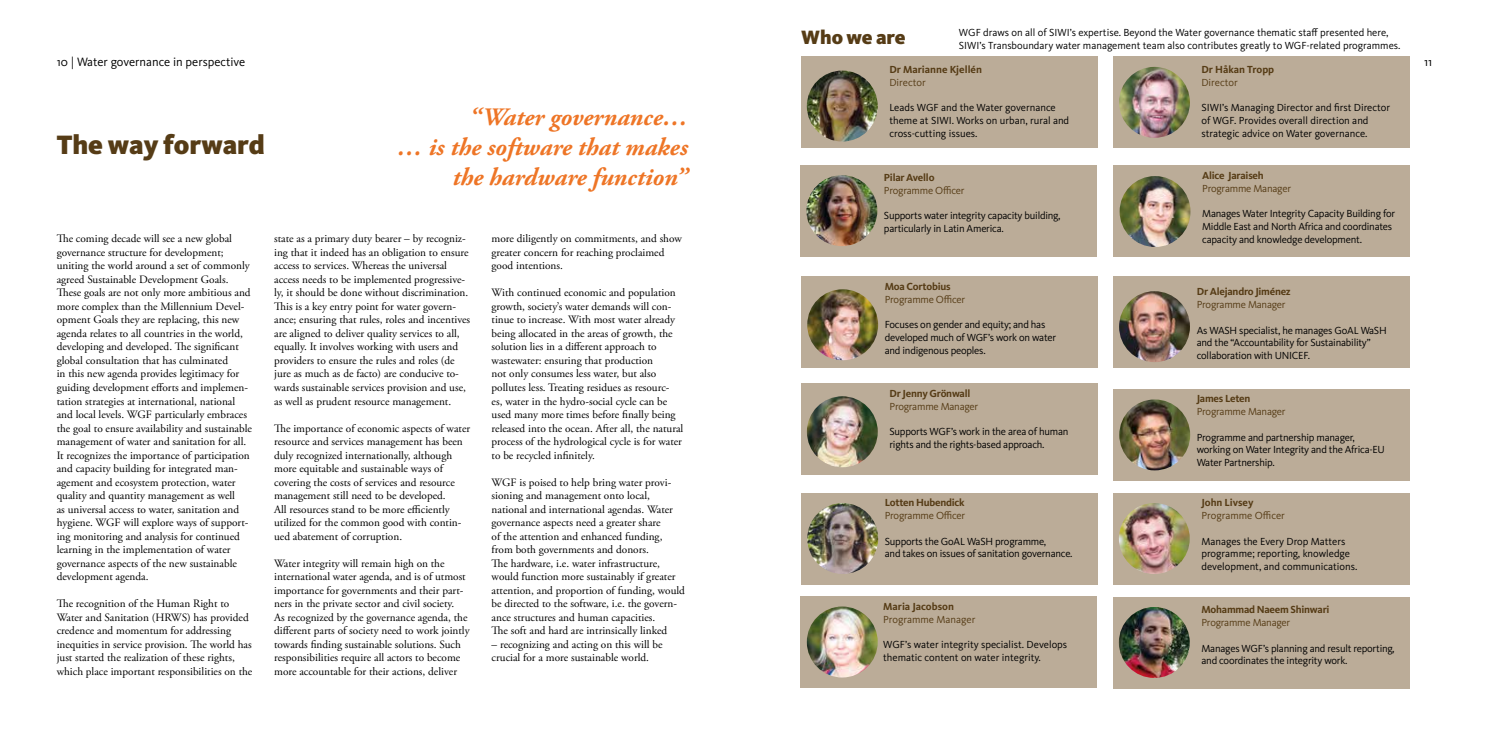
<style>
.page{position:relative;width:1489px;height:745px;background:#fff}
.page>*{position:absolute;margin:0;border:0;box-sizing:border-box;transform-origin:0 0}
.t1{font:900 27.5px "Kievit OT";letter-spacing:-.005em;color:#563c16}
.t2{font:italic 700 25px/30px "Adobe Garamond Pro";color:#ee7526;text-align:right}
.t3{font:900 20px "Kievit OT";color:#563c16}
.t4{font:12.5px "Kievit OT";color:#000}
.t5{font:11.25px/13.5px "Adobe Garamond Pro";color:#000}
.t6{font:10.62px/12.8px "Kievit OT";letter-spacing:-.02em;color:#000}
.t7{font:10.62px/12.8px "Kievit OT";color:#000}
.t8{font:10.62px "Kievit OT";letter-spacing:-.02em;color:#563c16}
.t9{font:700 10.62px "Kievit OT";letter-spacing:-.02em;color:#563c16}
.t10{font:10.62px "Kievit OT";color:#563c16}
.t11{font:700 10.62px "Kievit OT";color:#563c16}
</style>
<div class="page">
<div style="left:1113px;top:597px;width:295px;height:91px;background:#bbac98"></div>
<div style="left:800px;top:165px;width:296px;height:91px;background:#bbac98"></div>
<div style="left:1113px;top:492px;width:295px;height:91px;background:#bbac98"></div>
<div style="left:801px;top:492px;width:296px;height:91px;background:#bbac98"></div>
<div style="left:801px;top:383px;width:296px;height:91px;background:#bbac98"></div>
<div style="left:801px;top:276px;width:296px;height:91px;background:#bbac98"></div>
<div style="left:1113px;top:165px;width:296px;height:91px;background:#bbac98"></div>
<div style="left:1113px;top:389px;width:295px;height:91px;background:#bbac98"></div>
<div style="left:801px;top:57px;width:296px;height:91px;background:#bbac98"></div>
<div style="left:1113px;top:57px;width:295px;height:91px;background:#bbac98"></div>
<div style="left:800px;top:596px;width:296px;height:91px;background:#bbac98"></div>
<div style="left:1113px;top:276px;width:295px;height:91px;background:#bbac98"></div>
<img style="left:806px;top:70px;width:71px;height:71px;border-radius:35px">
<img style="left:1118px;top:291px;width:71px;height:71px;border-radius:35px">
<img style="left:1119px;top:176px;width:71px;height:71px;border-radius:35px">
<img style="left:1119px;top:399px;width:71px;height:71px;border-radius:35px">
<img style="left:806px;top:396px;width:71px;height:71px;border-radius:35px">
<img style="left:807px;top:289px;width:71px;height:71px;border-radius:35px">
<img style="left:1118px;top:502px;width:71px;height:71px;border-radius:35px">
<img style="left:807px;top:502px;width:71px;height:71px;border-radius:35px">
<img style="left:806px;top:175px;width:71px;height:71px;border-radius:35px">
<img style="left:1118px;top:67px;width:71px;height:71px;border-radius:35px">
<img style="left:1118px;top:606px;width:71px;height:71px;border-radius:35px">
<img style="left:806px;top:606px;width:71px;height:71px;border-radius:35px">
<h3 class="t3" style="left:801px;top:25px;width:106px">Who we are</h3>
<p class="t7" style="left:958px;top:27px;width:443px">WGF draws on all of SIWI’s expertise. Beyond the Water governance thematic staff presented here,<br>SIWI’s Transboundary water management team also contributes greatly to WGF-related programmes.</p>
<p class="t4" style="left:57px;top:55px;width:190px">10 | Water governance in perspective</p>
<p class="t4" style="left:1423px;top:55px;width:10px">11</p>
<p class="t11" style="left:1201px;top:63px;width:74px">Dr Håkan Tropp</p>
<p class="t10" style="left:1201px;top:76px;width:38px">Director</p>
<p class="t7" style="left:1201px;top:101px;width:190px">SIWI’s Managing Director and first Director of WGF. Provides overall direction and strategic advice on Water governance.</p>
<p class="t11" style="left:889px;top:63px;width:94px">Dr Marianne Kjellén</p>
<p class="t10" style="left:889px;top:76px;width:38px">Director</p>
<p class="t7" style="left:889px;top:101px;width:181px">Leads WGF and the Water governance theme at SIWI. Works on urban, rural and cross-cutting issues.</p>
<h2 class="t2" style="left:397px;top:103px;width:292px">“Water governance…<br>… is the software that makes the hardware function”</h2>
<h1 class="t1" style="left:57px;top:128px;width:209px">The way forward</h1>
<p class="t9" style="left:1202px;top:169px;width:63px">Alice Jaraiseh</p>
<p class="t8" style="left:1202px;top:182px;width:90px">Programme Manager</p>
<p class="t6" style="left:1202px;top:207px;width:194px">Manages Water Integrity Capacity Building for<br>Middle East and North Africa and coordinates capacity and knowledge development.</p>
<p class="t9" style="left:883px;top:171px;width:52px">Pilar Avello</p>
<p class="t8" style="left:883px;top:184px;width:82px">Programme Officer</p>
<p class="t6" style="left:883px;top:209px;width:178px">Supports water integrity capacity building, particularly in Latin America.</p>
<p class="t5" style="left:57px;top:232px;width:197px">The coming decade will see a new global governance structure for development; uniting the world around a set of commonly agreed Sustainable Development Goals.<br>These goals are not only more ambitious and more complex than the Millennium Devel&shy;opment Goals they are replacing, this new agenda relates to all countries in the world, developing and developed. The significant global consultation that has culminated<br>in this new agenda provides legitimacy for guiding development efforts and implemen&shy;tation strategies at international, national and local levels. WGF particularly embraces the goal to ensure availability and sustainable management of water and sanitation for all.<br>It recognizes the importance of participation and capacity building for integrated man&shy;agement and ecosystem protection, water quality and quantity management as well<br>as universal access to water, sanitation and hygiene. WGF will explore ways of support&shy;ing monitoring and analysis for continued learning in the implementation of water governance aspects of the new sustainable development agenda.</p>
<p class="t5" style="left:57px;top:597px;width:197px">The recognition of the Human Right to Water and Sanitation (HRWS) has provided credence and momentum for addressing inequities in service provision. The world has just started the realization of these rights, which place important responsibilities on the</p>
<p class="t5" style="left:274px;top:232px;width:197px">state as a primary duty bearer – by recogniz&shy;ing that it indeed has an obligation to ensure access to services. Whereas the universal access needs to be implemented progressive&shy;ly, it should be done without discrimination.<br>This is a key entry point for water govern&shy;ance; ensuring that rules, roles and incentives are aligned to deliver quality services to all, equally. It involves working with users and providers to ensure the rules and roles (de jure as much as de facto) are conducive to&shy;wards sustainable services provision and use, as well as prudent resource management.</p>
<p class="t5" style="left:274px;top:421px;width:197px">The importance of economic aspects of water resource and services management has been duly recognized internationally, although more equitable and sustainable ways of covering the costs of services and resource management still need to be developed.<br>All resources stand to be more efficiently utilized for the common good with contin&shy;ued abatement of corruption.</p>
<p class="t5" style="left:274px;top:556px;width:197px">Water integrity will remain high on the international water agenda, and is of utmost importance for governments and their part&shy;ners in the private sector and civil society.<br>As recognized by the governance agenda, the different parts of society need to work jointly towards finding sustainable solutions. Such responsibilities require all actors to become more accountable for their actions, deliver</p>
<p class="t5" style="left:491px;top:232px;width:192px">more diligently on commitments, and show greater concern for reaching proclaimed good intentions.</p>
<p class="t5" style="left:491px;top:286px;width:193px">With continued economic and population growth, society’s water demands will con&shy;tinue to increase. With most water already being allocated in the areas of growth, the solution lies in a different approach to wastewater: ensuring that production<br>not only consumes less water, but also pollutes less. Treating residues as resourc-<br>es, water in the hydro-social cycle can be used many more times before finally being released into the ocean. After all, the natural process of the hydrological cycle is for water to be recycled infinitely.</p>
<p class="t5" style="left:491px;top:475px;width:195px">WGF is poised to help bring water provi&shy;sioning and management onto local, national and international agendas. Water governance aspects need a greater share<br>of the attention and enhanced funding, from both governments and donors.<br>The hardware, i.e. water infrastructure, would function more sustainably if greater attention, and proportion of funding, would be directed to the software, i.e. the govern&shy;ance structures and human capacities.<br>The soft and hard are intrinsically linked</p>
<p class="t5" style="left:491px;top:637px;width:172px">– recognizing and acting on this will be crucial for a more sustainable world.</p>
<p class="t9" style="left:884px;top:280px;width:67px">Moa Cortobius</p>
<p class="t8" style="left:884px;top:293px;width:82px">Programme Officer</p>
<p class="t6" style="left:884px;top:318px;width:173px">Focuses on gender and equity; and has developed much of WGF’s work on water and indigenous peoples.</p>
<p class="t9" style="left:1196px;top:285px;width:96px">Dr Alejandro Jiménez</p>
<p class="t8" style="left:1196px;top:298px;width:90px">Programme Manager</p>
<p class="t6" style="left:1196px;top:323px;width:191px">As WASH specialist, he manages GoAL WaSH and the “Accountability for Sustainability” collaboration with UNICEF.</p>
<p class="t9" style="left:889px;top:387px;width:82px">Dr Jenny Grönwall</p>
<p class="t8" style="left:889px;top:400px;width:90px">Programme Manager</p>
<p class="t6" style="left:889px;top:425px;width:180px">Supports WGF’s work in the area of human rights and the rights-based approach.</p>
<p class="t9" style="left:1196px;top:392px;width:55px">James Leten</p>
<p class="t8" style="left:1196px;top:405px;width:90px">Programme Manager</p>
<p class="t6" style="left:1196px;top:430px;width:190px">Programme and partnership manager, working on Water Integrity and the Africa-EU<br>Water Partnership.</p>
<p class="t9" style="left:1201px;top:496px;width:54px">John Livsey</p>
<p class="t10" style="left:1201px;top:509px;width:85px">Programme Officer</p>
<p class="t7" style="left:1201px;top:534px;width:157px">Manages the Every Drop Matters programme; reporting, knowledge development, and communications.</p>
<p class="t9" style="left:884px;top:496px;width:81px">Lotten Hubendick</p>
<p class="t8" style="left:884px;top:509px;width:82px">Programme Officer</p>
<p class="t6" style="left:884px;top:534px;width:189px">Supports the GoAL WaSH programme,<br>and takes on issues of sanitation governance.</p>
<p class="t11" style="left:883px;top:599px;width:72px">Maria Jacobson</p>
<p class="t10" style="left:883px;top:612px;width:94px">Programme Manager</p>
<p class="t7" style="left:883px;top:638px;width:185px">WGF’s water integrity specialist. Develops thematic content on water integrity.</p>
<p class="t9" style="left:1201px;top:603px;width:130px">Mohammad Naeem Shinwari</p>
<p class="t8" style="left:1201px;top:616px;width:90px">Programme Manager</p>
<p class="t6" style="left:1201px;top:641px;width:195px">Manages WGF’s planning and result reporting, and coordinates the integrity work.</p>
</div>
